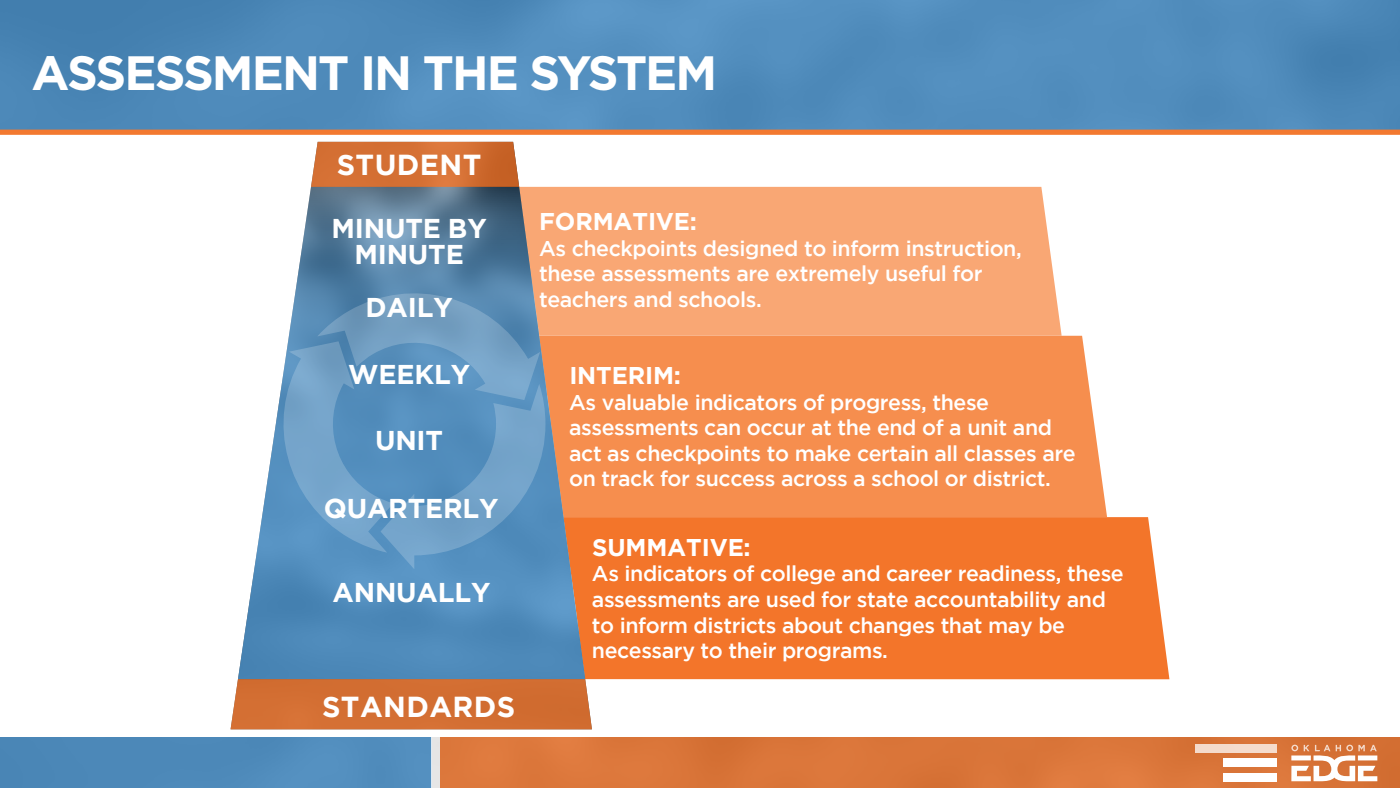
<style>
.page{position:relative;width:1400px;height:788px;background:#fff}
.page>*{position:absolute;margin:0;border:0;box-sizing:border-box;transform-origin:0 0}
.t1{font:700 48.12px "Gotham";letter-spacing:-.04em;color:#fff}
.t2{font:700 28.88px "Gotham";letter-spacing:.015em;color:#fff}
.t3{font:700 27.12px "Gotham";letter-spacing:-.005em;color:#fff}
.t4{font:700 24.15px "Gotham";letter-spacing:-.005em;color:#fff}
.t5{font:500 21.35px/25.6px "Gotham";letter-spacing:-.02em;color:#fff}
</style>
<div class="page">
<div style="left:0;top:0;width:1400px;height:131px;background:#508cbc"></div>
<div style="left:0;top:130px;width:1400px;height:5px;background:#f37930"></div>
<div style="left:440px;top:737px;width:960px;height:50px;background:#db763a"></div>
<div style="left:0;top:737px;width:431px;height:51px;background:#4c88b8"></div>
<div style="left:431px;top:737px;width:9px;height:50px;background:#e5e5e5"></div>
<div style="left:1195px;top:744px;width:81px;height:9px;background:#f5dccd"></div>
<div style="left:1223px;top:758px;width:53px;height:9px;background:#fff"></div>
<div style="left:1223px;top:772px;width:53px;height:9px;background:#fff"></div>
<svg style="left:1291px;top:744px;width:86px;height:37px"></svg>
<div style="left:677px;top:336px;width:430px;height:181px;background:#f68e4e"></div>
<div style="left:677px;top:517px;width:492px;height:162px;background:#f3752a"></div>
<div style="left:677px;top:187px;width:385px;height:149px;background:#f9a774"></div>
<svg style="left:238px;top:187px;width:439px;height:492px;background:#ac9991"></svg>
<div style="left:231px;top:679px;width:361px;height:50px;background:#d26e32"></div>
<svg style="left:311px;top:142px;width:208px;height:45px;background:#d37238"></svg>
<svg style="left:283px;top:292px;width:262px;height:277px;background:#6497c1"></svg>
<p class="t1" style="left:32px;top:45px;width:687px">ASSESSMENT IN THE SYSTEM</p>
<p class="t2" style="left:337px;top:148px;width:146px">STUDENT</p>
<p class="t3" style="left:331px;top:212px;width:157px">MINUTE BY</p>
<p class="t3" style="left:354px;top:238px;width:111px">MINUTE</p>
<p class="t3" style="left:365px;top:292px;width:89px">DAILY</p>
<p class="t3" style="left:348px;top:358px;width:123px">WEEKLY</p>
<p class="t3" style="left:375px;top:425px;width:70px">UNIT</p>
<p class="t3" style="left:324px;top:493px;width:176px">QUARTERLY</p>
<p class="t3" style="left:333px;top:577px;width:160px">ANNUALLY</p>
<p class="t2" style="left:322px;top:690px;width:195px">STANDARDS</p>
<p class="t4" style="left:539px;top:207px;width:159px">FORMATIVE:</p>
<p class="t5" style="left:539px;top:235px;width:484px">As checkpoints designed to inform instruction, these assessments are extremely useful for teachers and schools.</p>
<p class="t4" style="left:569px;top:361px;width:113px">INTERIM:</p>
<p class="t5" style="left:569px;top:389px;width:508px">As valuable indicators of progress, these assessments can occur at the end of a unit and act as checkpoints to make certain all classes are on track for success across a school or district.</p>
<p class="t4" style="left:592px;top:533px;width:160px">SUMMATIVE:</p>
<p class="t5" style="left:592px;top:560px;width:533px">As indicators of college and career readiness, these assessments are used for state accountability and to inform districts about changes that may be necessary to their programs.</p>
</div>
